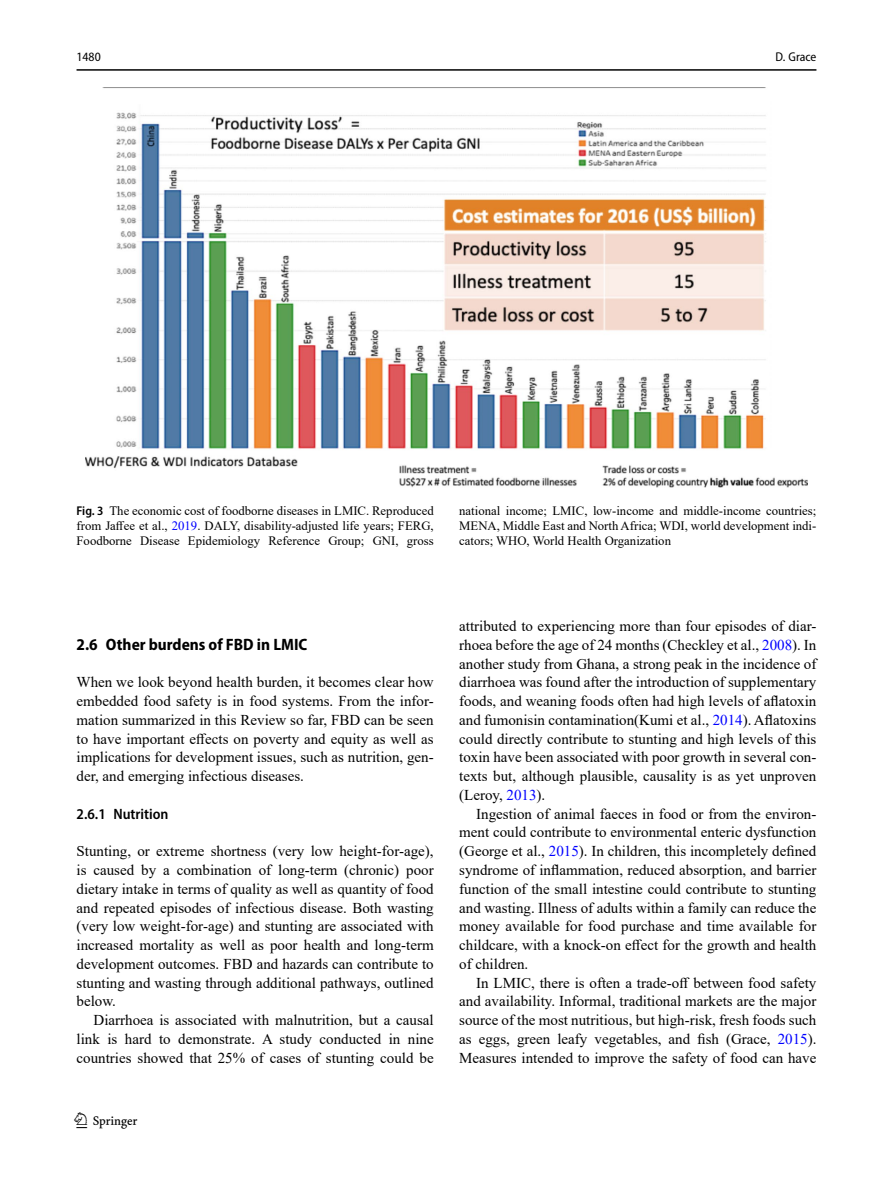
<style>
.page{position:relative;width:893px;height:1187px;background:#fff}
.page>*{position:absolute;margin:0;border:0;box-sizing:border-box;transform-origin:0 0}
.t1{font:22.5px "Springnew";color:#000}
.Head_2{font:700 semi-condensed 16.5px "Myriad Pro";color:#000}
.Body_Text_Indent{font:15px/18.8px "Times New Roman";color:#000;text-align:justify}
.Body_Text{font:15px/18.8px "Times New Roman";color:#000;text-align:justify}
.Head_3{font:600 semi-condensed 15px "Myriad Pro";color:#000}
.Figure_Caption{font:12.75px/15px "Times New Roman";color:#000;text-align:justify}
.t2{font:semi-condensed 12.75px "Myriad Pro";color:#000}
.s1{font-family:"Myriad Pro";font-weight:600;font-stretch:semi-condensed}
.s2{color:#00f}
</style>
<div class="page">
<hr style="left:77px;top:69px;width:739px;height:2px;background:#000">
<img style="left:85px;top:87px;width:723px;height:401px">
<p class="t2" style="left:77px;top:49px;width:26px">1480</p>
<p class="t2" style="left:775px;top:49px;width:42px">D. Grace</p>
<p class="Figure_Caption" style="left:77px;top:502px;width:359px"><span class="s1">Fig. 3</span> The economic cost of foodborne diseases in LMIC. Reproduced from Jaffee et al., <span class="s2">2019</span>. DALY, disability-adjusted life years; FERG, Foodborne Disease Epidemiology Reference Group; GNI, gross</p>
<p class="Figure_Caption" style="left:459px;top:502px;width:359px">national income; LMIC, low-income and middle-income countries; MENA, Middle East and North Africa; WDI, world development indi&shy;cators; WHO, World Health Organization</p>
<p class="Head_2" style="left:77px;top:633px;width:232px">2.6 Other burdens of FBD in LMIC</p>
<p class="Body_Text" style="left:77px;top:672px;width:359px">When we look beyond health burden, it becomes clear how embedded food safety is in food systems. From the infor&shy;mation summarized in this Review so far, FBD can be seen to have important effects on poverty and equity as well as implications for development issues, such as nutrition, gen&shy;der, and emerging infectious diseases.</p>
<p class="Head_3" style="left:77px;top:804px;width:93px">2.6.1 Nutrition</p>
<p class="Body_Text" style="left:77px;top:841px;width:359px">Stunting, or extreme shortness (very low height-for-age), is caused by a combination of long-term (chronic) poor dietary intake in terms of quality as well as quantity of food and repeated episodes of infectious disease. Both wasting (very low weight-for-age) and stunting are associated with increased mortality as well as poor health and long-term development outcomes. FBD and hazards can contribute to stunting and wasting through additional pathways, outlined below.</p>
<p class="Body_Text_Indent" style="left:77px;top:1010px;width:359px;text-indent:17px">Diarrhoea is associated with malnutrition, but a causal link is hard to demonstrate. A study conducted in nine countries showed that 25% of cases of stunting could be</p>
<h1 class="t1" style="left:77px;top:1107px;width:63px">1 3</h1>
<p class="Body_Text_Indent" style="left:459px;top:616px;width:359px">attributed to experiencing more than four episodes of diar&shy;rhoea before the age of 24 months (Checkley et al., <span class="s2">2008</span>). In another study from Ghana, a strong peak in the incidence of diarrhoea was found after the introduction of supplementary foods, and weaning foods often had high levels of aflatoxin and fumonisin contamination(Kumi et al., <span class="s2">2014</span>). Aflatoxins could directly contribute to stunting and high levels of this toxin have been associated with poor growth in several con&shy;texts but, although plausible, causality is as yet unproven (Leroy, <span class="s2">2013</span>).</p>
<p class="Body_Text_Indent" style="left:459px;top:803px;width:359px;text-indent:17px">Ingestion of animal faeces in food or from the environ&shy;ment could contribute to environmental enteric dysfunction (George et al., <span class="s2">2015</span>). In children, this incompletely defined syndrome of inflammation, reduced absorption, and barrier function of the small intestine could contribute to stunting and wasting. Illness of adults within a family can reduce the money available for food purchase and time available for childcare, with a knock-on effect for the growth and health of children.</p>
<p class="Body_Text_Indent" style="left:459px;top:972px;width:359px;text-indent:17px">In LMIC, there is often a trade-off between food safety and availability. Informal, traditional markets are the major source of the most nutritious, but high-risk, fresh foods such as eggs, green leafy vegetables, and fish (Grace, <span class="s2">2015</span>).<br>Measures intended to improve the safety of food can have</p>
</div>
